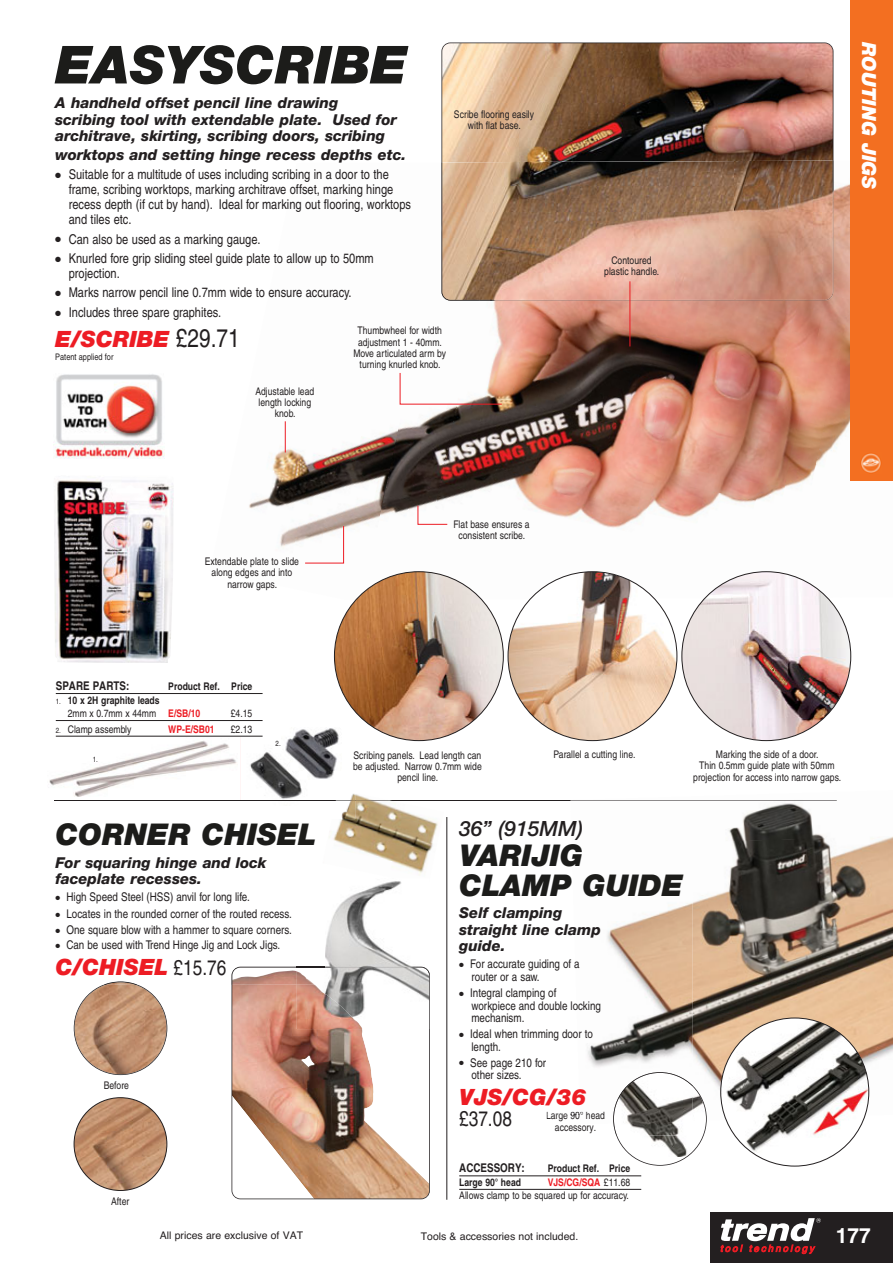
<style>
.page{position:relative;width:893px;height:1263px;background:#fff}
.page>*{position:absolute;margin:0;border:0;box-sizing:border-box;transform-origin:0 0}
.t1{font:italic 900 52.5px "Helvetica Neue";color:#1c1c1a}
.t2{font:italic 900 30px/30px "Helvetica Neue";color:#1c1c1a}
.t3{font:italic 900 22.5px "Helvetica Neue";color:#ed1c24}
.t4{font:italic 500 21px "Helvetica Neue";color:#231f20}
.t5{font:condensed 21px "Helvetica LT";color:#231f20}
.t6{font:700 21px "Helvetica LT";color:#fff}
.t7{font:italic 900 19.5px "Helvetica Neue";color:#fff}
.t8{font:italic 800 15px/16.5px "Helvetica Neue";color:#231f20}
.t9{font:condensed 13.5px/15px "Helvetica LT";color:#231f20}
.t10{font:condensed 12px/12.8px "Helvetica LT";color:#231f20}
.t11{font:700 condensed 12px "Helvetica LT";color:#231f20}
.t12{font:condensed 10.5px/11.2px "Helvetica LT";color:#231f20;text-align:center}
.t13{font:700 condensed 10.5px/13.5px "Helvetica LT";color:#231f20}
.t14{font:10.5px "Helvetica";color:#231f20}
.t15{font:700 condensed 10.5px "Helvetica LT";color:#ed1c24}
.t16{font:italic 9.45px "Helvetica";letter-spacing:.235em;color:#e91d24}
.t17{font:condensed 9px "Helvetica LT";color:#231f20}
.t18{font:condensed 7.5px "Helvetica LT";color:#231f20}
.s1{font-family:"Helvetica LT";font-weight:400;font-style:normal;font-stretch:condensed;font-size:25.5px;color:#231f20}
.s2{font-weight:400;font-size:7.5px}
.s3{font-weight:400}
.s4{color:#ed1c24}
.s5{font-size:7.5px}
.s6{font-family:"Helvetica LT";font-weight:400;font-style:normal;font-stretch:condensed;font-size:21px;color:#231f20}
.s7{color:#343334}
.s8{color:#272425}
.s9{color:#252222}
.s10{color:#282526}
.s11{color:#333133}
.s12{font-weight:700;color:#ed1c24}
</style>
<div class="page">
<div style="left:710px;top:1212px;width:183px;height:51px;background:#231f20"></div>
<svg style="left:721px;top:1218px;width:100px;height:23px"></svg>
<img style="left:238px;top:702px;width:116px;height:98px">
<img style="left:441px;top:43px;width:392px;height:235px">
<img style="left:739px;top:161px;width:111px;height:137px">
<img style="left:249px;top:161px;width:193px;height:439px">
<img style="left:361px;top:184px;width:141px;height:410px">
<img style="left:694px;top:278px;width:94px;height:322px">
<img style="left:788px;top:298px;width:62px;height:302px">
<img style="left:423px;top:247px;width:271px;height:353px">
<img style="left:840px;top:474px;width:53px;height:126px">
<img style="left:415px;top:562px;width:133px;height:38px">
<img style="left:491px;top:292px;width:293px;height:7px">
<img style="left:442px;top:161px;width:49px;height:139px">
<img style="left:784px;top:161px;width:49px;height:139px">
<img style="left:490px;top:299px;width:294px;height:1px">
<hr style="left:447px;top:817px;width:1px;height:383px;background:#231f20">
<hr style="left:54px;top:800px;width:783px;height:1px;background:#231f20">
<img style="left:329px;top:800px;width:109px;height:75px">
<img style="left:332px;top:800px;width:23px;height:19px">
<img style="left:355px;top:794px;width:17px;height:6px">
<img style="left:336px;top:789px;width:19px;height:11px">
<img style="left:355px;top:800px;width:35px;height:1px">
<svg style="left:336px;top:800px;width:19px;height:1px"></svg>
<svg style="left:74px;top:985px;width:93px;height:90px"></svg>
<img style="left:74px;top:1098px;width:93px;height:92px;border-radius:50%">
<img style="left:232px;top:972px;width:198px;height:227px">
<img style="left:297px;top:985px;width:27px;height:44px">
<img style="left:324px;top:881px;width:99px;height:86px">
<img style="left:393px;top:881px;width:30px;height:4px">
<img style="left:324px;top:967px;width:105px;height:62px">
<img style="left:103px;top:981px;width:35px;height:4px">
<img style="left:233px;top:980px;width:64px;height:5px">
<img style="left:232px;top:967px;width:65px;height:13px">
<img style="left:297px;top:971px;width:18px;height:14px">
<img style="left:297px;top:966px;width:27px;height:1px">
<svg style="left:297px;top:967px;width:27px;height:1px"></svg>
<img style="left:729px;top:803px;width:94px;height:33px">
<img style="left:693px;top:836px;width:200px;height:266px">
<img style="left:570px;top:800px;width:267px;height:1px">
<img style="left:588px;top:902px;width:105px;height:165px">
<svg style="left:613px;top:1072px;width:94px;height:94px"></svg>
<img style="left:614px;top:1072px;width:79px;height:63px">
<hr style="left:459px;top:1175px;width:182px;height:1px;background:#231f20">
<hr style="left:459px;top:1189px;width:182px;height:1px;background:#231f20">
<img style="left:721px;top:1018px;width:148px;height:135px">
<img style="left:54px;top:480px;width:119px;height:183px">
<img style="left:334px;top:572px;width:169px;height:169px;border-radius:50%">
<img style="left:682px;top:572px;width:169px;height:169px;border-radius:50%">
<img style="left:508px;top:572px;width:169px;height:169px;border-radius:50%">
<svg style="left:399px;top:372px;width:103px;height:33px"></svg>
<svg style="left:417px;top:505px;width:31px;height:20px"></svg>
<hr style="left:285px;top:421px;width:1px;height:31px;background:#ed1c24">
<hr style="left:629px;top:281px;width:1px;height:65px;background:#ed1c24">
<svg style="left:304px;top:525px;width:40px;height:39px"></svg>
<img style="left:49px;top:737px;width:192px;height:62px">
<hr style="left:56px;top:693px;width:207px;height:1px;background:#231f20">
<hr style="left:56px;top:720px;width:207px;height:1px;background:#231f20">
<hr style="left:56px;top:736px;width:207px;height:1px;background:#231f20">
<div style="left:850px;top:0;width:43px;height:480px;background:#f36f21"></div>
<img style="left:860px;top:453px;width:21px;height:20px">
<img style="left:54px;top:374px;width:110px;height:85px">
<h1 class="t1" style="left:55px;top:46px;width:354px">EASYSCRIBE</h1>
<h3 class="t8" style="left:55px;top:96px;width:343px">A handheld offset pencil line drawing scribing tool with extendable plate. Used for architrave, skirting, scribing doors, scribing</h3>
<h3 class="t8" style="left:55px;top:148px;width:352px">worktops and setting hinge recess depths etc.</h3>
<p class="t9" style="left:69px;top:169px;width:344px">Suitable for a multitude of uses including scribing in a door to the frame, scribing worktops, marking architrave offset, marking hinge recess depth (if cut by hand). Ideal for marking out flooring, worktops and tiles etc.</p>
<p class="t9" style="left:69px;top:231px;width:307px;line-height:19.2px">Can also be used as a marking gauge.<br>Knurled fore grip sliding steel guide plate to allow up to 50mm</p>
<p class="t9" style="left:69px;top:265px;width:284px;line-height:19.6px">projection.<br>Marks narrow pencil line 0.7mm wide to ensure accuracy.<br>Includes three spare graphites.</p>
<h3 class="t3" style="left:55px;top:331px;width:186px">E/SCRIBE <span class="s1">£29.71</span></h3>
<p class="t17" style="left:55px;top:353px;width:60px">Patent applied for</p>
<p class="t12" style="left:353px;top:326px;width:94px">Thumbwheel for width adjustment 1 - 40mm.<br>Move articulated arm by turning knurled knob.</p>
<p class="t12" style="left:255px;top:386px;width:60px">Adjustable lead length locking knob.</p>
<p class="t12" style="left:454px;top:110px;width:82px">Scribe flooring easily with flat base.</p>
<p class="t12" style="left:604px;top:256px;width:57px">Contoured plastic handle.</p>
<h3 class="t7" style="left:876px;top:42px;width:149px;rotate:90deg">ROUTING JIGS</h3>
<p class="t12" style="left:205px;top:557px;width:96px">Extendable plate to slide along edges and into narrow gaps.</p>
<p class="t11" style="left:56px;top:681px;width:75px">SPARE PARTS:</p>
<p class="t13" style="left:168px;top:681px;width:86px">Product Ref. Price</p>
<p class="t13" style="left:68px;top:694px;width:134px;text-indent:-12px"><span class="s2">1.</span> 10 x 2H graphite leads<br><span class="s3">2mm x 0.7mm x 44mm</span> <span class="s4">E/SB/10</span></p>
<p class="t12" style="left:231px;top:709px;width:23px">£4.15</p>
<p class="t12" style="left:56px;top:724px;width:77px"><span class="s5">2.</span> Clamp assembly</p>
<p class="t15" style="left:168px;top:725px;width:48px">WP-E/SB01</p>
<p class="t12" style="left:231px;top:724px;width:23px">£2.13</p>
<p class="t18" style="left:93px;top:757px;width:7px">1.</p>
<p class="t18" style="left:276px;top:740px;width:7px">2.</p>
<h2 class="t2" style="left:56px;top:823px;width:262px">CORNER CHISEL</h2>
<h3 class="t8" style="left:55px;top:855px;width:213px">For squaring hinge and lock faceplate recesses.</h3>
<p class="t10" style="left:66px;top:890px;width:227px;line-height:17px">High Speed Steel (HSS) anvil for long life.<br>Locates in the rounded corner of the routed recess.</p>
<p class="t10" style="left:66px;top:923px;width:227px;line-height:15.8px">One square blow with a hammer to square corners.<br>Can be used with Trend Hinge Jig and Lock Jigs.</p>
<h3 class="t3" style="left:55px;top:959px;width:172px">C/CHISEL <span class="s6">£15.76</span></h3>
<p class="t12" style="left:104px;top:1081px;width:27px">Before</p>
<p class="t12" style="left:111px;top:1197px;width:20px">After</p>
<p class="t14" style="left:160px;top:1232px;width:145px">All prices are exclusive of VAT</p>
<p class="t12" style="left:453px;top:520px;width:78px">Flat base ensures a consistent scribe.</p>
<p class="t12" style="left:353px;top:750px;width:130px">Scribing panels. Lead length can be adjusted. Narrow 0.7mm wide pencil line.</p>
<p class="t12" style="left:554px;top:750px;width:83px">Parallel a cutting line.</p>
<p class="t12" style="left:693px;top:750px;width:149px">Marking the side of a door.<br>Thin 0.5mm guide plate with 50mm projection for access into narrow gaps.</p>
<h3 class="t4" style="left:459px;top:821px;width:125px">36” (915MM)</h3>
<h2 class="t2" style="left:459px;top:844px;width:225px">VARIJIG<br>CLAMP GUIDE</h2>
<h3 class="t8" style="left:459px;top:906px;width:143px">Self clamping straight line clamp guide.</h3>
<p class="t10" style="left:470px;top:959px;width:111px">For accurate guiding of a router or a saw.</p>
<p class="t10" style="left:470px;top:988px;width:132px">Integral clamping of workpiece and double locking mechanism.</p>
<p class="t10" style="left:470px;top:1029px;width:124px">Ideal when trimming door to length.</p>
<p class="t10" style="left:470px;top:1057px;width:77px">See page 210 for other sizes.</p>
<h3 class="t3" style="left:459px;top:1089px;width:129px">VJS/CG/36</h3>
<h3 class="t5" style="left:459px;top:1111px;width:54px">£37.08</h3>
<p class="t11" style="left:459px;top:1164px;width:67px">ACCESSORY:</p>
<p class="t13" style="left:548px;top:1163px;width:84px">Product Ref. Price</p>
<p class="t13" style="left:459px;top:1176px;width:63px">Large 90° head</p>
<p class="t12" style="left:546px;top:1111px;width:61px"><span class="s7">L</span><span class="s8">ar</span><span class="s9">ge</span> <span class="s10">90</span><span class="s11">°</span> <span class="s9">h</span>ead accessory.</p>
<p class="t12" style="left:459px;top:1176px;width:173px;line-height:13.4px;text-align:right"><span class="s12">VJS/CG/SQA</span> £11.68<br>Allows clamp to be squared up for accuracy.</p>
<p class="t14" style="left:421px;top:1232px;width:159px">Tools &amp; accessories not included.</p>
<p class="t16" style="left:720px;top:1243px;width:95px">tool technology</p>
<h3 class="t6" style="left:836px;top:1228px;width:37px">177</h3>
</div>
